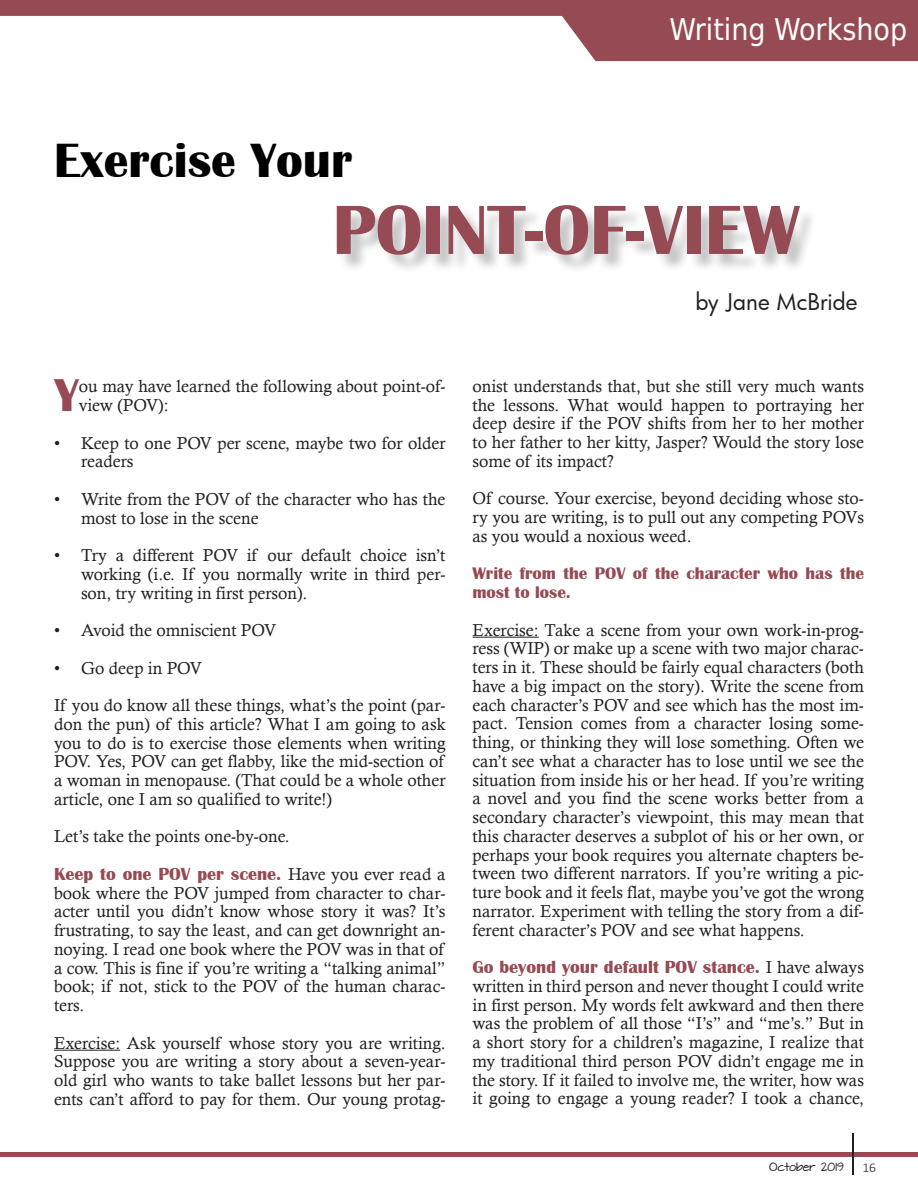
<style>
.page{position:relative;width:918px;height:1188px;background:#fff}
.page>*{position:absolute;margin:0;border:0;box-sizing:border-box;transform-origin:0 0}
.At_Presstime_Paragra{font:700 72px "Britannic";color:#964a53}
.At_Presstime_Paragra-2{font:700 49.5px "Britannic";color:#000}
.At_Presstime_Paragra-3{font:700 47.4px "Britannic";color:#964a53}
.t1{font:30px "DejaVu Sans Condensed";color:#fff}
.t2{font:22.5px "Futura";color:#231f20}
.At_Presstime_Paragra-4{font:700 18px "Britannic";color:#964a53}
.At_Presstime_Paragra-5{font:17.25px/18.8px "Calisto";color:#231f20;text-align:justify}
.At_Presstime_Paragra-6{font:700 17.25px/18.8px "Britannic";color:#964a53}
.t3{font:300 13.5px "Calibri";color:#231f20}
.t4{font:10.2px "Architects Daughter";color:#231f20}
.s1{font-family:"Calisto";font-weight:400;font-size:17.25px;color:#231f20}
</style>
<div class="page">
<svg style="left:0;top:0;width:918px;height:61px;fill:#964a53"></svg>
<hr style="left:0;top:1153px;width:918px;height:4px;background:#964a53">
<hr style="left:852px;top:1133px;width:2px;height:42px;background:#231f20">
<hr style="left:54px;top:1050px;width:66px;height:1px;background:#231f20">
<hr style="left:472px;top:637px;width:67px;height:1px;background:#231f20">
<div style="left:339px;top:208px;width:478px;height:66px;background:#231f20;opacity:.25"></div>
<p class="t1" style="left:669px;top:5px;width:239px">Writing Workshop</p>
<p class="At_Presstime_Paragra-2" style="left:54px;top:133px;width:300px">Exercise Your</p>
<p class="At_Presstime_Paragra" style="left:333px;top:189px;width:468px">POINT-OF-VIEW</p>
<p class="At_Presstime_Paragra-3" style="left:55px;top:369px;width:26px">Y</p>
<p class="At_Presstime_Paragra-5" style="left:79px;top:377px;width:368px">ou may have learned the following about point-of&shy;view (POV):</p>
<p class="At_Presstime_Paragra-5" style="left:81px;top:433px;width:366px;text-indent:-27px">• Keep to one POV per scene, maybe two for older readers</p>
<p class="At_Presstime_Paragra-5" style="left:81px;top:489px;width:366px;text-indent:-27px">• Write from the POV of the character who has the most to lose in the scene</p>
<p class="At_Presstime_Paragra-5" style="left:81px;top:546px;width:366px;text-indent:-27px">• Try a different POV if our default choice isn’t working (i.e. If you normally write in third per&shy;son, try writing in first person).</p>
<p class="At_Presstime_Paragra-5" style="left:54px;top:621px;width:224px">• Avoid the omniscient POV</p>
<p class="At_Presstime_Paragra-5" style="left:54px;top:658px;width:149px">• Go deep in POV</p>
<p class="At_Presstime_Paragra-5" style="left:54px;top:696px;width:393px">If you do know all these things, what’s the point (par&shy;don the pun) of this article? What I am going to ask you to do is to exercise those elements when writing POV. Yes, POV can get flabby, like the mid-section of a woman in menopause. (That could be a whole other article, one I am so qualified to write!)</p>
<p class="At_Presstime_Paragra-5" style="left:54px;top:827px;width:237px">Let’s take the points one-by-one.</p>
<p class="At_Presstime_Paragra-4" style="left:54px;top:864px;width:393px">Keep to one POV per scene. <span class="s1">Have you ever read a</span></p>
<p class="At_Presstime_Paragra-5" style="left:54px;top:883px;width:393px">book where the POV jumped from character to char&shy;acter until you didn’t know whose story it was? It’s frustrating, to say the least, and can get downright an&shy;noying. I read one book where the POV was in that of a cow. This is fine if you’re writing a “talking animal” book; if not, stick to the POV of the human charac&shy;ters.</p>
<p class="At_Presstime_Paragra-5" style="left:54px;top:1033px;width:393px">Exercise: Ask yourself whose story you are writing.<br>Suppose you are writing a story about a seven-year&shy;old girl who wants to take ballet lessons but her par&shy;ents can’t afford to pay for them. Our young protag-</p>
<p class="t2" style="left:696px;top:287px;width:164px">by Jane McBride</p>
<p class="At_Presstime_Paragra-5" style="left:472px;top:376px;width:393px">onist understands that, but she still very much wants the lessons. What would happen to portraying her deep desire if the POV shifts from her to her mother to her father to her kitty, Jasper? Would the story lose some of its impact?</p>
<p class="At_Presstime_Paragra-5" style="left:472px;top:489px;width:393px">Of course. Your exercise, beyond deciding whose sto&shy;ry you are writing, is to pull out any competing POVs as you would a noxious weed.</p>
<p class="At_Presstime_Paragra-6" style="left:472px;top:564px;width:393px">Write from the POV of the character who has the most to lose.</p>
<p class="At_Presstime_Paragra-5" style="left:472px;top:620px;width:393px">Exercise: Take a scene from your own work-in-prog&shy;ress (WIP) or make up a scene with two major charac&shy;ters in it. These should be fairly equal characters (both have a big impact on the story). Write the scene from each character’s POV and see which has the most im&shy;pact. Tension comes from a character losing some&shy;thing, or thinking they will lose something. Often we can’t see what a character has to lose until we see the situation from inside his or her head. If you’re writing a novel and you find the scene works better from a secondary character’s viewpoint, this may mean that this character deserves a subplot of his or her own, or perhaps your book requires you alternate chapters be&shy;tween two different narrators. If you’re writing a pic&shy;ture book and it feels flat, maybe you’ve got the wrong narrator. Experiment with telling the story from a dif&shy;ferent character’s POV and see what happens.</p>
<p class="At_Presstime_Paragra-4" style="left:472px;top:957px;width:393px">Go beyond your default POV stance. <span class="s1">I have always</span></p>
<p class="At_Presstime_Paragra-5" style="left:472px;top:976px;width:393px">written in third person and never thought I could write in first person. My words felt awkward and then there was the problem of all those “I’s” and “me’s.” But in a short story for a children’s magazine, I realize that my traditional third person POV didn’t engage me in the story. If it failed to involve me, the writer, how was it going to engage a young reader? I took a chance,</p>
<p class="t4" style="left:769px;top:1159px;width:76px">October 2019</p>
<p class="t3" style="left:862px;top:1159px;width:15px">16</p>
</div>
